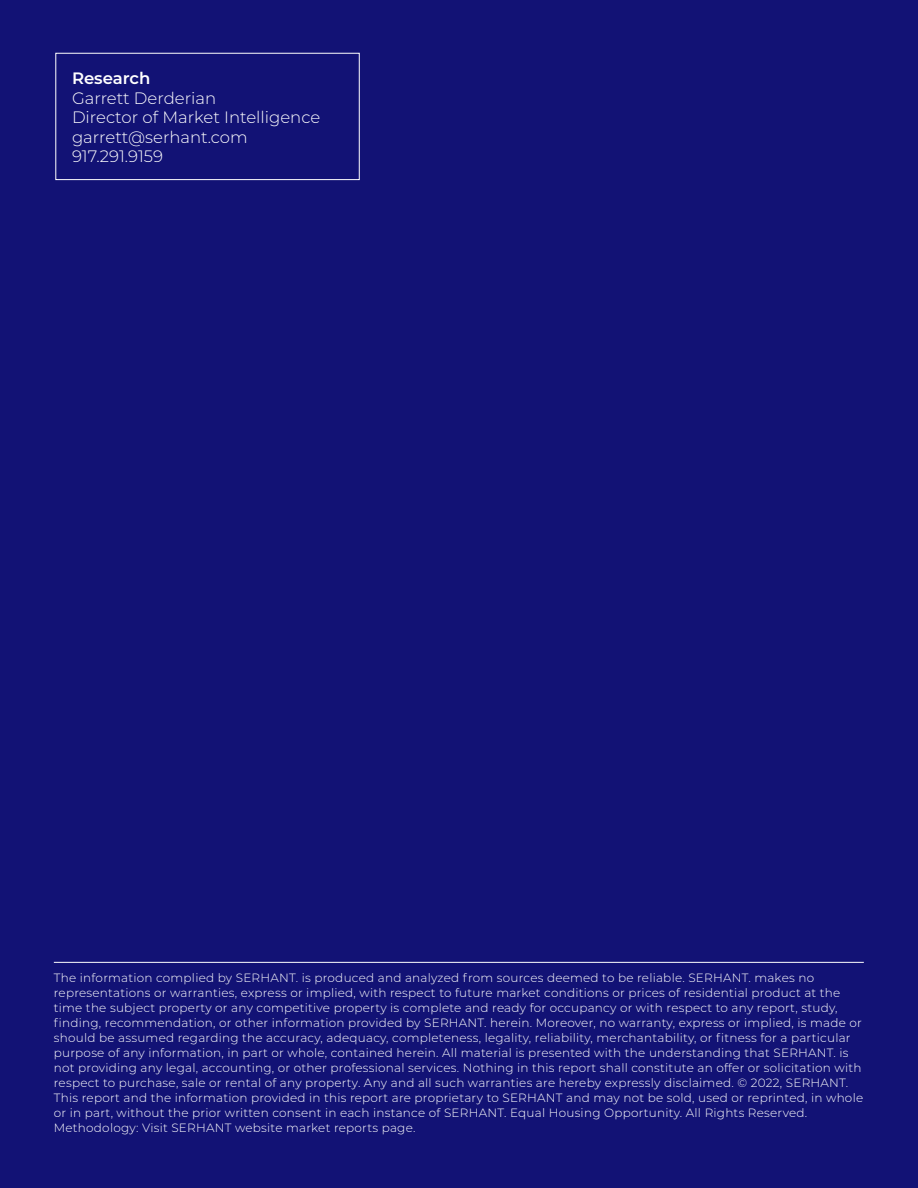
<style>
.page{position:relative;width:918px;height:1188px;background:#121275}
.page>*{position:absolute;margin:0;border:0;box-sizing:border-box;transform-origin:0 0}
.t1{font:300 16.5px "Montserrat";color:#fff}
.t2{font:600 16.5px "Montserrat";color:#fff}
.t3{font:300 12px/15px "Montserrat";letter-spacing:.02em;color:#fff}
</style>
<div class="page">
<hr style="left:54px;top:962px;width:810px;height:1px;background:#fff">
<div style="left:55px;top:53px;width:305px;height:127px;border:1px solid #fff"></div>
<p class="t2" style="left:72px;top:67px;width:80px">Research</p>
<p class="t1" style="left:72px;top:87px;width:146px">Garrett Derderian</p>
<p class="t1" style="left:72px;top:106px;width:250px">Director of Market Intelligence</p>
<p class="t1" style="left:72px;top:126px;width:177px">garrett@serhant.com</p>
<p class="t1" style="left:72px;top:145px;width:93px">917.291.9159</p>
<p class="t3" style="left:54px;top:969px;width:809px">The information complied by SERHANT. is produced and analyzed from sources deemed to be reliable. SERHANT. makes no representations or warranties, express or implied, with respect to future market conditions or prices of residential product at the time the subject property or any competitive property is complete and ready for occupancy or with respect to any report, study, finding, recommendation, or other information provided by SERHANT. herein. Moreover, no warranty, express or implied, is made or should be assumed regarding the accuracy, adequacy, completeness, legality, reliability, merchantability, or fitness for a particular purpose of any information, in part or whole, contained herein. All material is presented with the understanding that SERHANT. is not providing any legal, accounting, or other professional services. Nothing in this report shall constitute an offer or solicitation with respect to purchase, sale or rental of any property. Any and all such warranties are hereby expressly disclaimed. © 2022, SERHANT.</p>
<p class="t3" style="left:54px;top:1089px;width:811px">This report and the information provided in this report are proprietary to SERHANT and may not be sold, used or reprinted, in whole or in part, without the prior written consent in each instance of SERHANT. Equal Housing Opportunity. All Rights Reserved.</p>
<p class="t3" style="left:54px;top:1119px;width:363px">Methodology: Visit SERHANT website market reports page.</p>
</div>
